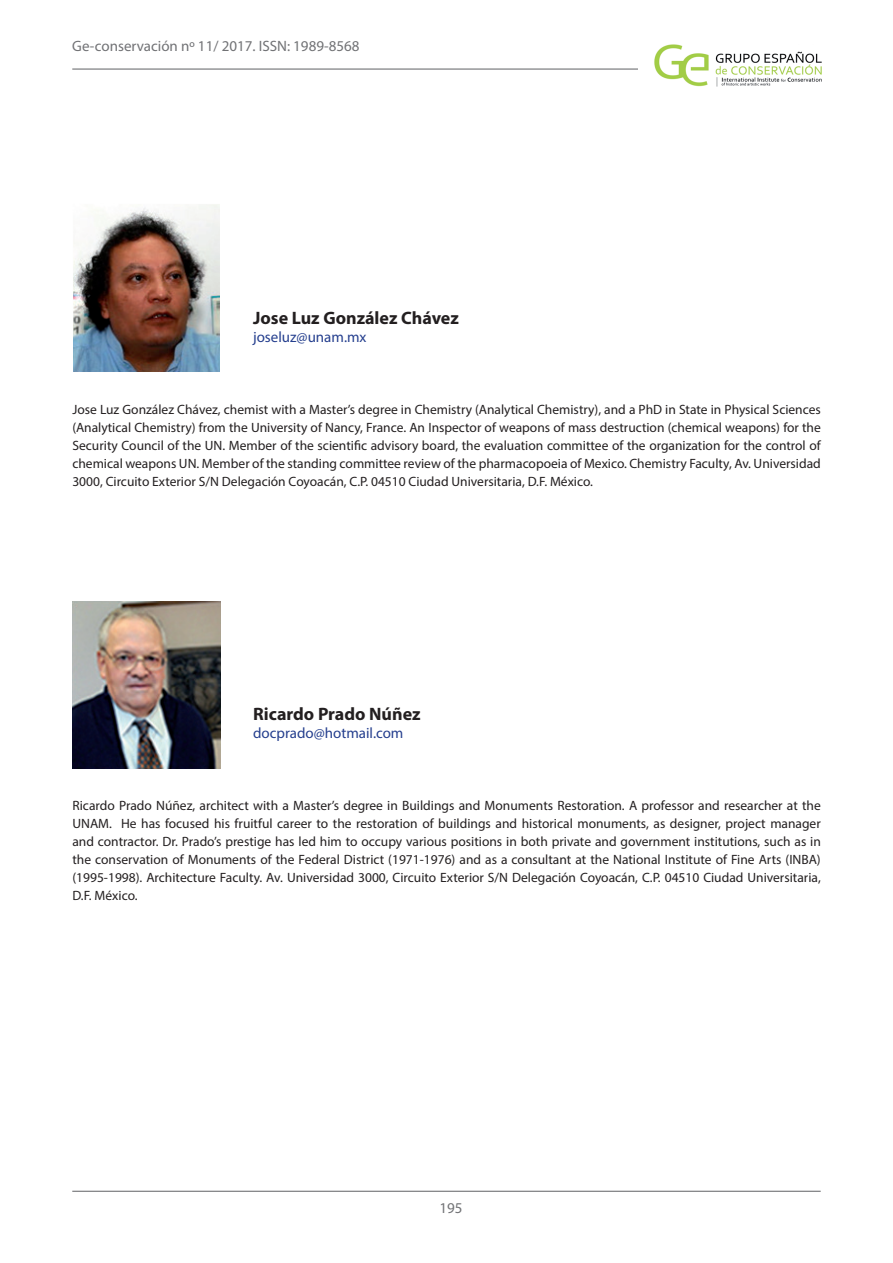
<style>
.page{position:relative;width:893px;height:1263px;background:#fff}
.page>*{position:absolute;margin:0;border:0;box-sizing:border-box;transform-origin:0 0}
.t1{font:700 18px "Myriad Pro";color:#231f20}
.t2{font:15px "Myriad Pro";color:#717275}
.t3{font:15px "Myriad Pro";color:#253f8e}
.t4{font:13.5px/18px "Myriad Pro";color:#231f20;text-align:justify}
</style>
<div class="page">
<hr style="left:72px;top:68px;width:567px;height:2px;background:#717275">
<hr style="left:72px;top:1191px;width:749px;height:1px;background:#717275">
<img style="left:654px;top:45px;width:168px;height:42px">
<img style="left:73px;top:204px;width:146px;height:168px">
<img style="left:72px;top:601px;width:148px;height:168px">
<p class="t2" style="left:72px;top:37px;width:289px">Ge-conservación nº 11/ 2017. ISSN: 1989-8568</p>
<h1 class="t1" style="left:253px;top:306px;width:207px">Jose Luz González Chávez</h1>
<p class="t3" style="left:253px;top:328px;width:115px">joseluz@unam.mx</p>
<p class="t4" style="left:72px;top:400px;width:750px">Jose Luz González Chávez, chemist with a Master’s degree in Chemistry (Analytical Chemistry), and a PhD in State in Physical Sciences (Analytical Chemistry) from the University of Nancy, France. An Inspector of weapons of mass destruction (chemical weapons) for the Security Council of the UN. Member of the scientific advisory board, the evaluation committee of the organization for the control of chemical weapons UN. Member of the standing committee review of the pharmacopoeia of Mexico. Chemistry Faculty, Av. Universidad 3000, Circuito Exterior S/N Delegación Coyoacán, C.P. 04510 Ciudad Universitaria, D.F. México.</p>
<h1 class="t1" style="left:253px;top:702px;width:169px">Ricardo Prado Núñez</h1>
<p class="t3" style="left:253px;top:724px;width:152px">docprado@hotmail.com</p>
<p class="t4" style="left:72px;top:796px;width:750px">Ricardo Prado Núñez, architect with a Master’s degree in Buildings and Monuments Restoration. A professor and researcher at the UNAM. He has focused his fruitful career to the restoration of buildings and historical monuments, as designer, project manager and contractor. Dr. Prado’s prestige has led him to occupy various positions in both private and government institutions, such as in the conservation of Monuments of the Federal District (1971-1976) and as a consultant at the National Institute of Fine Arts (INBA) (1995-1998). Architecture Faculty. Av. Universidad 3000, Circuito Exterior S/N Delegación Coyoacán, C.P. 04510 Ciudad Universitaria, D.F. México.</p>
<p class="t2" style="left:439px;top:1198px;width:25px">195</p>
</div>
